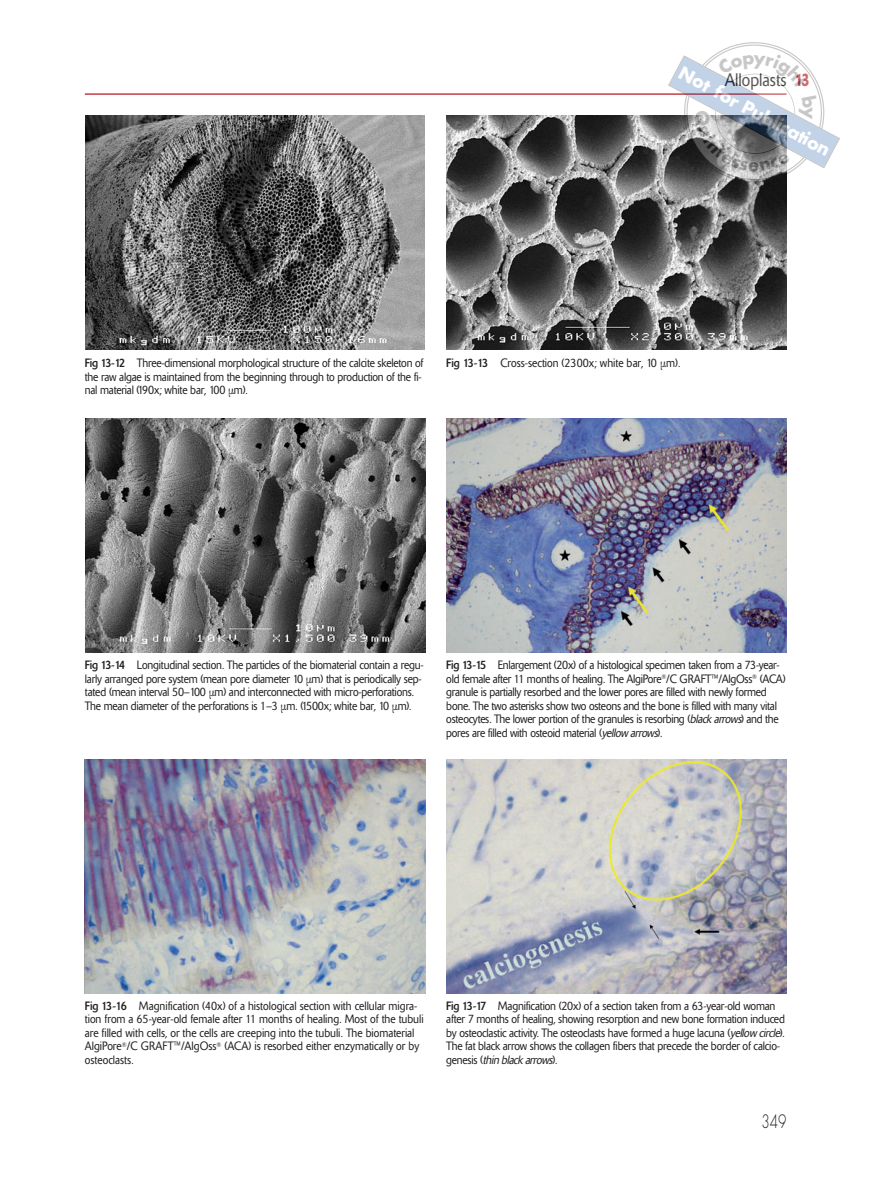
<style>
.page{position:relative;width:893px;height:1191px;background:#fff}
.page>*{position:absolute;margin:0;border:0;box-sizing:border-box;transform-origin:0 0}
.t1{font:700 19.8px "Futura T";color:#fff}
.t2{font:300 18px "Delta BQ";color:#231f20;scale:.9 1}
.t3{font:300 18px "Futura";color:#231f20;scale:.75 1}
.t4{font:300 12px/13.5px "Delta BQ";letter-spacing:-.015em;color:#231f20;scale:.9 1}
.s1{font-weight:500;color:#c04047}
.s2{font-weight:400}
.s3{font-style:italic}
</style>
<div class="page">
<hr style="left:85px;top:93px;width:701px;height:2px;background:#c04047">
<img style="left:86px;top:116px;width:339px;height:233px">
<img style="left:86px;top:419px;width:339px;height:233px">
<img style="left:446px;top:116px;width:340px;height:233px">
<img style="left:446px;top:419px;width:340px;height:233px">
<img style="left:446px;top:759px;width:340px;height:234px">
<img style="left:85px;top:759px;width:340px;height:234px">
<svg style="left:668px;top:42px;width:172px;height:141px"></svg>
<h1 class="t1" style="left:685px;top:61px;width:171px;rotate:28deg">Not for Publication</h1>
<p class="t2" style="left:725px;top:73px;width:96px">Alloplasts <span class="s1">13</span></p>
<p class="t4" style="left:85px;top:357px;width:378px"><span class="s2">Fig 13-12</span> Three-dimensional morphological structure of the calcite skeleton of the raw algae is maintained from the beginning through to production of the fi&shy;nal material (190x; white bar, 100 μm).</p>
<p class="t4" style="left:446px;top:357px;width:261px"><span class="s2">Fig 13-13</span> Cross-section (2300x; white bar, 10 μm).</p>
<p class="t4" style="left:85px;top:659px;width:378px"><span class="s2">Fig 13-14</span> Longitudinal section. The particles of the biomaterial contain a regu&shy;larly arranged pore system (mean pore diameter 10 μm) that is periodically sep&shy;tated (mean interval 50–100 μm) and interconnected with micro-perforations.<br>The mean diameter of the perforations is 1–3 μm. (1500x; white bar, 10 μm).</p>
<p class="t4" style="left:446px;top:659px;width:379px"><span class="s2">Fig 13-15</span> Enlargement (20x) of a histological specimen taken from a 73-year&shy;old female after 11 months of healing. The AlgiPore<sup>®</sup>/C GRAFT™/AlgOss<sup>®</sup> (ACA) granule is partially resorbed and the lower pores are filled with newly formed bone. The two asterisks show two osteons and the bone is filled with many vital osteocytes. The lower portion of the granules is resorbing (<span class="s3">black arrows</span>) and the pores are filled with osteoid material (<span class="s3">yellow arrows</span>).</p>
<p class="t4" style="left:85px;top:1000px;width:378px"><span class="s2">Fig 13-16</span> Magnification (40x) of a histological section with cellular migra&shy;tion from a 65-year-old female after 11 months of healing. Most of the tubuli are filled with cells, or the cells are creeping into the tubuli. The biomaterial AlgiPore<sup>®</sup>/C GRAFT™/AlgOss<sup>®</sup> (ACA) is resorbed either enzymatically or by osteoclasts.</p>
<p class="t4" style="left:446px;top:1000px;width:378px"><span class="s2">Fig 13-17</span> Magnification (20x) of a section taken from a 63-year-old woman after 7 months of healing, showing resorption and new bone formation induced by osteoclastic activity. The osteoclasts have formed a huge lacuna (<span class="s3">yellow circle</span>).<br>The fat black arrow shows the collagen fibers that precede the border of calcio&shy;g e n e s i s ( <span class="s3">thin black arrows</span>) .</p>
<p class="t3" style="left:761px;top:1112px;width:35px">349</p>
</div>
